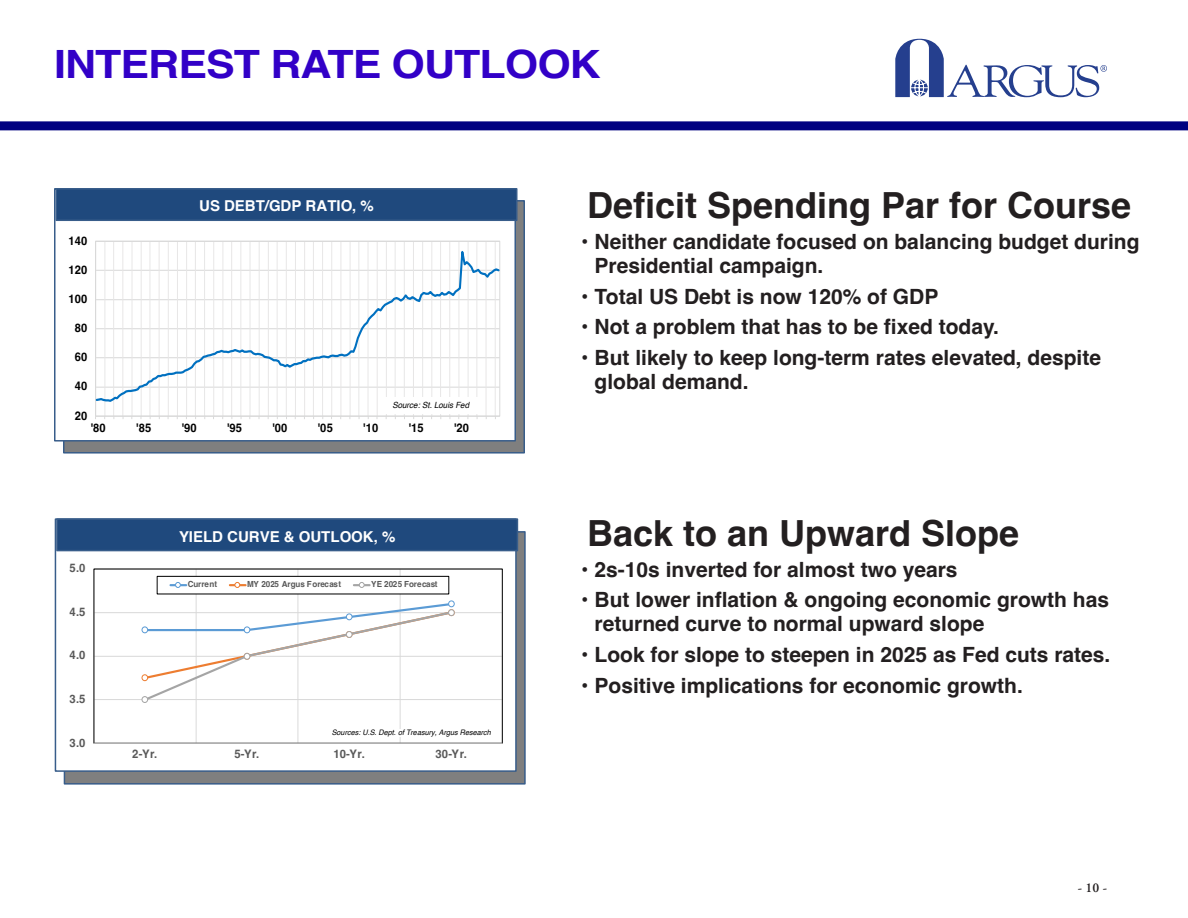
<style>
.page{position:relative;width:1188px;height:918px;background:#fff}
.page>*{position:absolute;margin:0;border:0;box-sizing:border-box;transform-origin:0 0}
.ConCall_Page_Head{font:700 39px "Helvetica";letter-spacing:-.02em;color:#3200c7;scale:1.1 1}
.Inside_Main_Square_Chart_Head_Text{font:700 36px "Helvetica";color:#231f20}
.t1{font:700 21px/24px "Helvetica";color:#231f20}
.t2{font:700 15px "Helvetica";color:#fff}
.t3{font:600 13.5px "Adobe Garamond Pro";color:#231f20}
.t4{font:700 12px "Helvetica";letter-spacing:.015em;color:#000;scale:.93 1}
.t5{font:700 11.7px "Helvetica";letter-spacing:.045em;color:#595959;scale:.96 1}
.t6{font:italic 8.55px "Helvetica";color:#000;scale:.93 1}
.t7{font:700 8.4px "Helvetica";letter-spacing:-.01em;color:#595959;scale:.96 1}
.t8{font:700 8.4px "Helvetica";letter-spacing:.01em;color:#595959;scale:.96 1}
.t9{font:italic 7.5px "Helvetica";color:#000;scale:.96 1}
</style>
<div class="page">
<div style="left:0;top:121px;width:1188px;height:9px;background:#000080"></div>
<svg style="left:895px;top:39px;width:212px;height:58px"></svg>
<div style="left:64px;top:201px;width:460px;height:252px;background:#7f7f7f"></div>
<div style="left:55px;top:189px;width:460px;height:252px;background:#fff"></div>
<div style="left:54px;top:188px;width:462px;height:254px;border:2px solid #385d8a"></div>
<div style="left:56px;top:189px;width:461px;height:31px;background:#1f497d"></div>
<div style="left:56px;top:188px;width:462px;height:33px;border:2px solid #385d8a"></div>
<hr style="left:105px;top:242px;width:1px;height:174px;background:#e7e6e6">
<hr style="left:113px;top:242px;width:1px;height:174px;background:#e7e6e6">
<hr style="left:123px;top:242px;width:1px;height:174px;background:#e7e6e6">
<hr style="left:132px;top:242px;width:1px;height:174px;background:#e7e6e6">
<hr style="left:141px;top:242px;width:1px;height:174px;background:#e7e6e6">
<hr style="left:150px;top:242px;width:1px;height:174px;background:#e7e6e6">
<hr style="left:159px;top:242px;width:1px;height:174px;background:#e7e6e6">
<hr style="left:168px;top:242px;width:1px;height:174px;background:#e7e6e6">
<hr style="left:177px;top:242px;width:1px;height:174px;background:#e7e6e6">
<hr style="left:186px;top:242px;width:1px;height:174px;background:#e7e6e6">
<hr style="left:195px;top:242px;width:1px;height:174px;background:#e7e6e6">
<hr style="left:204px;top:242px;width:1px;height:174px;background:#e7e6e6">
<hr style="left:213px;top:242px;width:1px;height:174px;background:#e7e6e6">
<hr style="left:223px;top:242px;width:1px;height:174px;background:#e7e6e6">
<hr style="left:231px;top:242px;width:1px;height:174px;background:#e7e6e6">
<hr style="left:241px;top:242px;width:1px;height:174px;background:#e7e6e6">
<hr style="left:250px;top:242px;width:1px;height:174px;background:#e7e6e6">
<hr style="left:259px;top:242px;width:1px;height:174px;background:#e7e6e6">
<hr style="left:268px;top:242px;width:1px;height:174px;background:#e7e6e6">
<hr style="left:277px;top:242px;width:1px;height:174px;background:#e7e6e6">
<hr style="left:286px;top:242px;width:1px;height:174px;background:#e7e6e6">
<hr style="left:295px;top:242px;width:1px;height:174px;background:#e7e6e6">
<hr style="left:304px;top:242px;width:1px;height:174px;background:#e7e6e6">
<hr style="left:313px;top:242px;width:1px;height:174px;background:#e7e6e6">
<hr style="left:322px;top:242px;width:1px;height:174px;background:#e7e6e6">
<hr style="left:331px;top:242px;width:1px;height:174px;background:#e7e6e6">
<hr style="left:341px;top:242px;width:1px;height:174px;background:#e7e6e6">
<hr style="left:350px;top:242px;width:1px;height:174px;background:#e7e6e6">
<hr style="left:359px;top:242px;width:1px;height:174px;background:#e7e6e6">
<hr style="left:368px;top:242px;width:1px;height:174px;background:#e7e6e6">
<hr style="left:377px;top:242px;width:1px;height:174px;background:#e7e6e6">
<hr style="left:386px;top:242px;width:1px;height:174px;background:#e7e6e6">
<hr style="left:395px;top:242px;width:1px;height:174px;background:#e7e6e6">
<hr style="left:404px;top:242px;width:1px;height:174px;background:#e7e6e6">
<hr style="left:413px;top:242px;width:1px;height:174px;background:#e7e6e6">
<hr style="left:422px;top:242px;width:1px;height:174px;background:#e7e6e6">
<hr style="left:432px;top:242px;width:1px;height:174px;background:#e7e6e6">
<hr style="left:440px;top:242px;width:1px;height:174px;background:#e7e6e6">
<hr style="left:450px;top:242px;width:1px;height:174px;background:#e7e6e6">
<hr style="left:459px;top:242px;width:1px;height:174px;background:#e7e6e6">
<hr style="left:468px;top:242px;width:1px;height:174px;background:#e7e6e6">
<hr style="left:477px;top:242px;width:1px;height:174px;background:#e7e6e6">
<hr style="left:486px;top:242px;width:1px;height:174px;background:#e7e6e6">
<hr style="left:495px;top:242px;width:1px;height:174px;background:#e7e6e6">
<hr style="left:96px;top:416px;width:404px;height:1px;background:#d9d9d9">
<svg style="left:95px;top:241px;width:405px;height:162px"></svg>
<div style="left:383px;top:397px;width:96px;height:16px;background:#fff"></div>
<div style="left:64px;top:532px;width:461px;height:252px;background:#7f7f7f"></div>
<div style="left:55px;top:519px;width:461px;height:252px;background:#fff"></div>
<div style="left:55px;top:518px;width:462px;height:254px;border:2px solid #385d8a"></div>
<div style="left:57px;top:519px;width:460px;height:32px;background:#1f497d"></div>
<div style="left:56px;top:518px;width:462px;height:33px;border:2px solid #385d8a"></div>
<hr style="left:94px;top:699px;width:408px;height:1px;background:#d9d9d9">
<hr style="left:94px;top:656px;width:408px;height:1px;background:#d9d9d9">
<hr style="left:94px;top:612px;width:408px;height:1px;background:#d9d9d9">
<hr style="left:196px;top:569px;width:1px;height:174px;background:#d9d9d9">
<hr style="left:298px;top:569px;width:1px;height:174px;background:#d9d9d9">
<hr style="left:400px;top:569px;width:1px;height:174px;background:#d9d9d9">
<hr style="left:94px;top:743px;width:408px;height:1px;background:#d9d9d9">
<div style="left:448px;top:601px;width:7px;height:6px;border:1px solid #5b9bd5;border-radius:50%"></div>
<svg style="left:142px;top:601px;width:312px;height:102px"></svg>
<div style="left:448px;top:609px;width:7px;height:7px;border:1px solid #a5a5a5;border-radius:50%"></div>
<div style="left:157px;top:576px;width:292px;height:18px;background:#fff"></div>
<div style="left:157px;top:576px;width:292px;height:18px;border:1px solid #000"></div>
<svg style="left:170px;top:582px;width:16px;height:6px"></svg>
<svg style="left:230px;top:582px;width:16px;height:6px"></svg>
<svg style="left:354px;top:582px;width:16px;height:6px"></svg>
<div style="left:323px;top:729px;width:177px;height:7px;background:#fff"></div>
<p class="ConCall_Page_Head" style="left:54px;top:41px;width:499px">INTEREST RATE OUTLOOK</p>
<p class="t4" style="left:69px;top:233px;width:22px">140</p>
<p class="t4" style="left:69px;top:262px;width:22px">120</p>
<p class="t4" style="left:69px;top:292px;width:22px">100</p>
<p class="t4" style="left:75px;top:321px;width:15px">80</p>
<p class="t4" style="left:75px;top:350px;width:15px">60</p>
<p class="t4" style="left:75px;top:379px;width:15px">40</p>
<p class="t4" style="left:75px;top:408px;width:15px">20</p>
<p class="t2" style="left:199px;top:197px;width:176px">US DEBT/GDP RATIO, %</p>
<p class="t6" style="left:392px;top:398px;width:84px">Source: St. Louis Fed</p>
<p class="t4" style="left:91px;top:420px;width:18px">'80</p>
<p class="t4" style="left:136px;top:420px;width:18px">'85</p>
<p class="t4" style="left:182px;top:420px;width:18px">'90</p>
<p class="t4" style="left:227px;top:420px;width:18px">'95</p>
<p class="t4" style="left:272px;top:420px;width:18px">'00</p>
<p class="t4" style="left:318px;top:420px;width:18px">'05</p>
<p class="t4" style="left:363px;top:420px;width:18px">'10</p>
<p class="t4" style="left:409px;top:420px;width:18px">'15</p>
<p class="t4" style="left:454px;top:420px;width:18px">'20</p>
<p class="t5" style="left:70px;top:561px;width:18px">5.0</p>
<p class="t5" style="left:70px;top:605px;width:18px">4.5</p>
<p class="t5" style="left:70px;top:648px;width:18px">4.0</p>
<p class="t5" style="left:70px;top:692px;width:18px">3.5</p>
<p class="t5" style="left:70px;top:735px;width:18px">3.0</p>
<p class="t2" style="left:179px;top:527px;width:218px">YIELD CURVE &amp; OUTLOOK, %</p>
<p class="t7" style="left:188px;top:579px;width:32px">Current</p>
<p class="t7" style="left:247px;top:579px;width:99px">MY 2025 Argus Forecast</p>
<p class="t8" style="left:371px;top:579px;width:71px">YE 2025 Forecast</p>
<p class="t9" style="left:332px;top:726px;width:167px">Sources: U.S. Dept. of Treasury, Argus Research</p>
<p class="t5" style="left:132px;top:747px;width:27px">2-Yr.</p>
<p class="t5" style="left:234px;top:747px;width:27px">5-Yr.</p>
<p class="t5" style="left:333px;top:747px;width:34px">10-Yr.</p>
<p class="t5" style="left:436px;top:747px;width:34px">30-Yr.</p>
<p class="Inside_Main_Square_Chart_Head_Text" style="left:587px;top:184px;width:546px">Deficit Spending Par for Course</p>
<p class="t1" style="left:595px;top:232px;width:546px;text-indent:-14px">• Neither candidate focused on balancing budget during<br>Presidential campaign.</p>
<p class="t1" style="left:581px;top:287px;width:359px">• Total US Debt is now 120% of GDP</p>
<p class="t1" style="left:581px;top:317px;width:419px">• Not a problem that has to be fixed today.</p>
<p class="t1" style="left:595px;top:348px;width:508px;text-indent:-14px">• But likely to keep long-term rates elevated, despite global demand.</p>
<p class="Inside_Main_Square_Chart_Head_Text" style="left:587px;top:511px;width:434px">Back to an Upward Slope</p>
<p class="t1" style="left:581px;top:560px;width:378px">• 2s-10s inverted for almost two years</p>
<p class="t1" style="left:595px;top:590px;width:516px;text-indent:-14px">• But lower inflation &amp; ongoing economic growth has returned curve to normal upward slope</p>
<p class="t1" style="left:581px;top:645px;width:531px">• Look for slope to steepen in 2025 as Fed cuts rates.</p>
<p class="t1" style="left:581px;top:676px;width:443px">• Positive implications for economic growth.</p>
<p class="t3" style="left:1078px;top:880px;width:31px">- 10 -</p>
</div>
